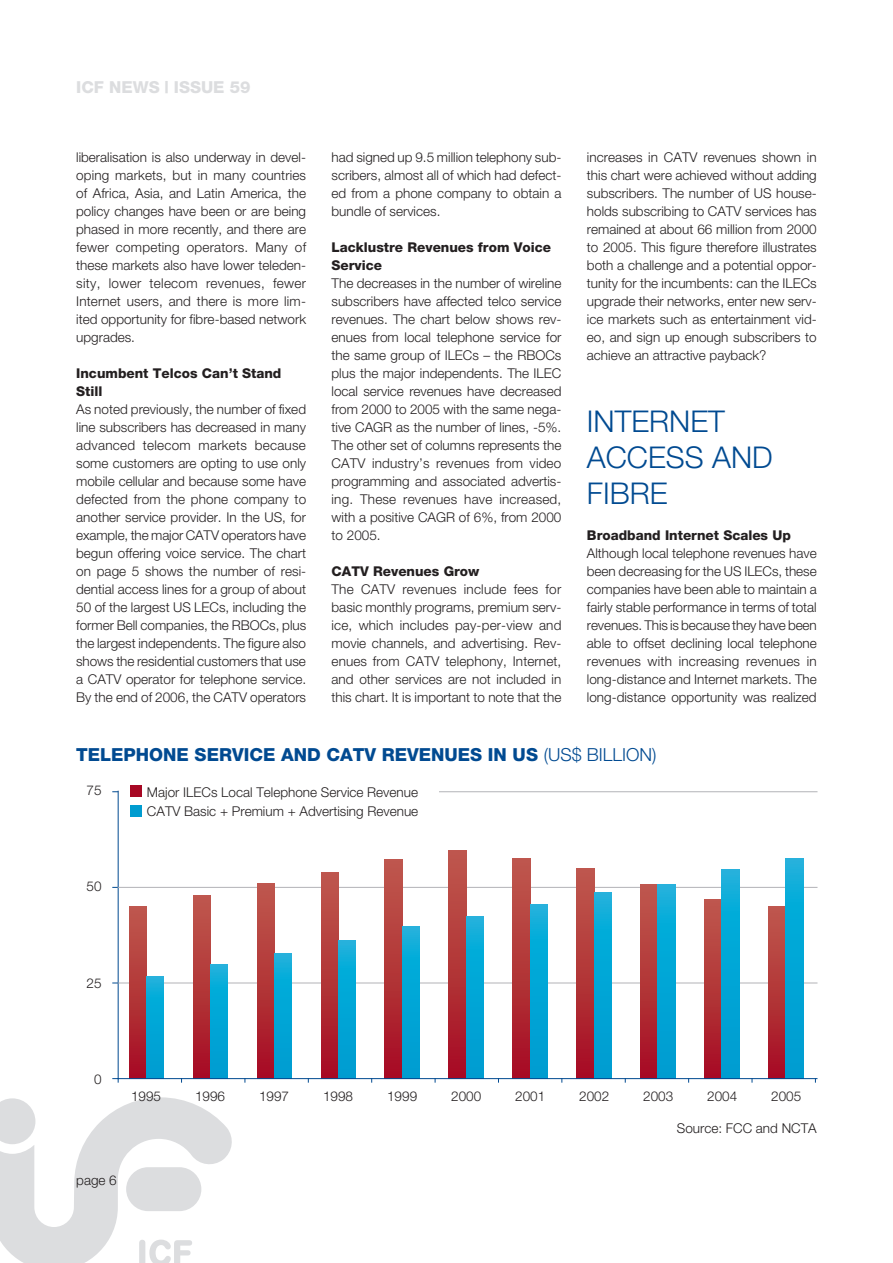
<style>
.page{position:relative;width:893px;height:1263px;background:#fff}
.page>*{position:absolute;margin:0;border:0;box-sizing:border-box;transform-origin:0 0}
.t1{font:300 30px/36px "Helvetica Neue";color:#014a91}
.t2{font:800 18px "Helvetica Neue";color:#014a91}
.t3{font:300 18px "Helvetica Neue";color:#014a91}
.t4{font:800 16.5px "Helvetica Neue";color:#dcdddf}
.t5{font:300 13.5px/18px "Helvetica Neue";color:#231f20;text-align:justify}
.t6{font:800 13.5px/18px "Helvetica Neue";color:#231f20}
.s1{font-weight:800}
</style>
<div class="page">
<hr style="left:118px;top:791px;width:1px;height:287px;background:#014a91">
<hr style="left:118px;top:791px;width:698px;height:1px;background:#b2b3b7">
<svg style="left:113px;top:1078px;width:6px;height:3px"></svg>
<hr style="left:118px;top:982px;width:698px;height:1px;background:#b2b3b7">
<hr style="left:118px;top:886px;width:698px;height:1px;background:#b2b3b7">
<div style="left:129px;top:906px;width:17px;height:172px;background:linear-gradient(to bottom,#bf5c4e,#a70e23)"></div>
<div style="left:193px;top:895px;width:17px;height:183px;background:linear-gradient(to bottom,#bf5c4e,#a60d23)"></div>
<div style="left:257px;top:883px;width:17px;height:195px;background:linear-gradient(to bottom,#bf5b4e,#a60d23)"></div>
<div style="left:321px;top:871px;width:17px;height:207px;background:linear-gradient(to bottom,#bf5c4e,#a60d23)"></div>
<div style="left:385px;top:859px;width:17px;height:219px;background:linear-gradient(to bottom,#bf5b4e,#a60d23)"></div>
<div style="left:448px;top:849px;width:18px;height:229px;background:linear-gradient(to bottom,#bf5c4e,#a60d23)"></div>
<div style="left:512px;top:857px;width:18px;height:221px;background:linear-gradient(to bottom,#bf5c4e,#a60d23)"></div>
<div style="left:576px;top:868px;width:17px;height:210px;background:linear-gradient(to bottom,#bf5c4e,#a70d23)"></div>
<div style="left:640px;top:884px;width:17px;height:194px;background:linear-gradient(to bottom,#bf5c4e,#a70d23)"></div>
<div style="left:704px;top:899px;width:17px;height:179px;background:linear-gradient(to bottom,#bf5b4e,#a70d23)"></div>
<div style="left:768px;top:906px;width:17px;height:172px;background:linear-gradient(to bottom,#bf5c4e,#a70d23)"></div>
<svg style="left:146px;top:976px;width:18px;height:102px;background:#04a6d6"></svg>
<svg style="left:210px;top:964px;width:18px;height:114px;background:#04a6d6"></svg>
<svg style="left:274px;top:953px;width:17px;height:125px;background:#04a6d6"></svg>
<svg style="left:338px;top:940px;width:17px;height:138px;background:#04a6d6"></svg>
<svg style="left:402px;top:926px;width:17px;height:152px;background:#04a6d6"></svg>
<svg style="left:466px;top:915px;width:17px;height:163px;background:#05a6d6"></svg>
<svg style="left:530px;top:903px;width:17px;height:175px;background:#05a6d6"></svg>
<svg style="left:593px;top:891px;width:18px;height:187px;background:#0fa0cd"></svg>
<svg style="left:657px;top:884px;width:18px;height:194px;background:#04a6d6"></svg>
<svg style="left:721px;top:869px;width:18px;height:209px;background:#04a6d6"></svg>
<svg style="left:785px;top:858px;width:17px;height:220px;background:#04a6d6"></svg>
<hr style="left:118px;top:1078px;width:698px;height:1px;background:#014a91">
<div style="left:119px;top:772px;width:319px;height:57px;background:#fff"></div>
<div style="left:130px;top:785px;width:12px;height:11px;background:#a70824"></div>
<div style="left:130px;top:805px;width:12px;height:11px;background:#009cd0"></div>
<svg style="left:0;top:1097px;width:231px;height:166px"></svg>
<p class="t4" style="left:76px;top:77px;width:176px">ICF News | Issue 59</p>
<p class="t5" style="left:76px;top:148px;width:231px">liberalisation is also underway in devel&shy;oping markets, but in many countries of Africa, Asia, and Latin America, the policy changes have been or are being phased in more recently, and there are fewer competing operators. Many of these markets also have lower teleden&shy;sity, lower telecom revenues, fewer Internet users, and there is more lim&shy;ited opportunity for fibre-based network upgrades.</p>
<p class="t6" style="left:76px;top:364px;width:207px">Incumbent Telcos Can’t Stand<br>Still</p>
<p class="t5" style="left:76px;top:400px;width:231px">As noted previously, the number of fixed line subscribers has decreased in many advanced telecom markets because some customers are opting to use only mobile cellular and because some have defected from the phone company to another service provider. In the US, for example, the major CATV operators have begun offering voice service. The chart on page 5 shows the number of resi&shy;dential access lines for a group of about 50 of the largest US LECs, including the former Bell companies, the RBOCs, plus the largest independents. The figure also shows the residential customers that use a CATV operator for telephone service.<br>By the end of 2006, the CATV operators</p>
<p class="t5" style="left:331px;top:148px;width:231px">had signed up 9.5 million telephony sub&shy;scribers, almost all of which had defect&shy;ed from a phone company to obtain a bundle of services.</p>
<p class="t6" style="left:331px;top:238px;width:221px">Lacklustre Revenues from Voice<br>Service</p>
<p class="t5" style="left:331px;top:274px;width:231px">The decreases in the number of wireline subscribers have affected telco service revenues. The chart below shows rev&shy;enues from local telephone service for the same group of ILECs – the RBOCs plus the major independents. The ILEC local service revenues have decreased from 2000 to 2005 with the same nega&shy;tive CAGR as the number of lines, -5%.<br>The other set of columns represents the CATV industry’s revenues from video programming and associated advertis&shy;ing. These revenues have increased, with a positive CAGR of 6%, from 2000 to 2005.</p>
<p class="t6" style="left:331px;top:562px;width:149px">CATV Revenues Grow</p>
<p class="t5" style="left:331px;top:580px;width:231px">The CATV revenues include fees for basic monthly programs, premium serv&shy;ice, which includes pay-per-view and movie channels, and advertising. Rev&shy;enues from CATV telephony, Internet, and other services are not included in this chart. It is important to note that the</p>
<p class="t5" style="left:586px;top:148px;width:231px">increases in CATV revenues shown in this chart were achieved without adding subscribers. The number of US house&shy;holds subscribing to CATV services has remained at about 66 million from 2000 to 2005. This figure therefore illustrates both a challenge and a potential oppor&shy;tunity for the incumbents: can the ILECs upgrade their networks, enter new serv&shy;ice markets such as entertainment vid&shy;eo, and sign up enough subscribers to achieve an attractive payback?</p>
<h1 class="t1" style="left:586px;top:402px;width:187px">INTERNET<br>ACCESS AND<br>FIBRE</h1>
<p class="t6" style="left:586px;top:526px;width:205px">Broadband Internet Scales Up</p>
<p class="t5" style="left:586px;top:544px;width:231px">Although local telephone revenues have been decreasing for the US ILECs, these companies have been able to maintain a fairly stable performance in terms of total revenues. This is because they have been able to offset declining local telephone revenues with increasing revenues in long-distance and Internet markets. The long-distance opportunity was realized</p>
<h2 class="t2" style="left:76px;top:743px;width:382px">TELEPHONE SERVICE AND CATV REVENUES</h2>
<h2 class="t3" style="left:487px;top:743px;width:109px"><span class="s1">IN US</span> (US$ billion</h2>
<h2 class="t3" style="left:652px;top:743px;width:6px">)</h2>
<p class="t5" style="left:86px;top:781px;width:17px">75</p>
<p class="t5" style="left:86px;top:877px;width:17px">50</p>
<p class="t5" style="left:86px;top:973px;width:17px">25</p>
<p class="t5" style="left:147px;top:781px;width:273px;line-height:19.5px">Major ILECs Local Telephone Service Revenue<br>CATV Basic + Premium + Advertising Revenue</p>
<p class="t5" style="left:94px;top:1069px;width:9px">0</p>
<p class="t5" style="left:131px;top:1086px;width:32px">1995</p>
<p class="t5" style="left:76px;top:1170px;width:31px">page</p>
<p class="t5" style="left:195px;top:1086px;width:32px">1996</p>
<p class="t5" style="left:259px;top:1086px;width:32px">1997</p>
<p class="t5" style="left:323px;top:1086px;width:32px">1998</p>
<p class="t5" style="left:387px;top:1086px;width:32px">1999</p>
<p class="t5" style="left:451px;top:1086px;width:32px">2000</p>
<p class="t5" style="left:515px;top:1086px;width:32px">2001</p>
<p class="t5" style="left:579px;top:1086px;width:32px">2002</p>
<p class="t5" style="left:643px;top:1086px;width:31px">2003</p>
<p class="t5" style="left:707px;top:1086px;width:32px">2004</p>
<p class="t5" style="left:771px;top:1086px;width:32px">2005</p>
<p class="t5" style="left:676px;top:1118px;width:141px">Source: FCC and NCTA</p>
</div>
